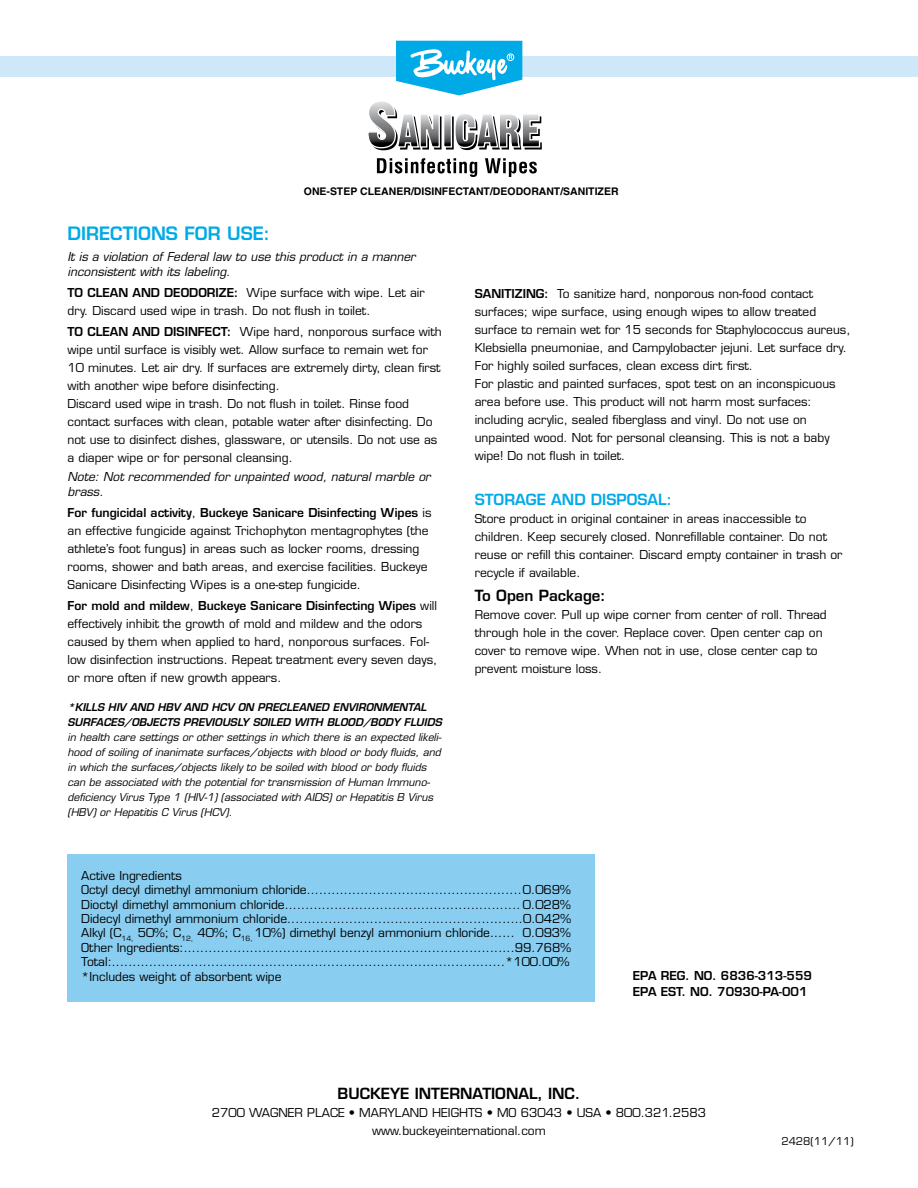
<style>
.page{position:relative;width:918px;height:1188px;background:#fff}
.page>*{position:absolute;margin:0;border:0;box-sizing:border-box;transform-origin:0 0}
.t1{font:600 18px "Eurostile LT Std";color:#00aae7}
.t2{font:600 15px "Eurostile LT Std";color:#000}
.t3{font:600 15px "Eurostile LT Std";color:#00aae7}
.t4{font:12px/18px "Eurostile LT Std";color:#000}
.t5{font:italic 12px/14.4px "Eurostile LT Std";color:#000}
.t6{font:600 12px/16.5px "Eurostile LT Std";color:#000}
.t7{font:italic 10.5px/15px "Eurostile LT Std";color:#000}
.t8{font:italic 600 10.5px/15px "Eurostile LT Std";color:#000}
.t9{font:700 10.5px "Helvetica LT Std";color:#000}
.t10{font:10.5px "Eurostile LT Std";color:#000}
.s1{font-weight:600}
</style>
<div class="page">
<div style="left:0;top:56px;width:918px;height:20px;background:#cee8f9"></div>
<svg style="left:377px;top:158px;width:100px;height:19px"></svg>
<svg style="left:485px;top:158px;width:52px;height:19px"></svg>
<svg style="left:367px;top:41px;width:175px;height:109px"></svg>
<div style="left:68px;top:854px;width:527px;height:148px;background:#89cef1"></div>
<p class="t9" style="left:304px;top:185px;width:316px">ONE-STEP CLEANER/DISINFECTANT/DEODORANT/SANITIZER</p>
<h1 class="t1" style="left:68px;top:222px;width:204px">DIRECTIONS FOR USE:</h1>
<p class="t5" style="left:68px;top:250px;width:350px">It is a violation of Federal law to use this product in a manner inconsistent with its labeling.</p>
<p class="t4" style="left:68px;top:283px;width:359px"><span class="s1">TO CLEAN AND DEODORIZE:</span> Wipe surface with wipe. Let air dry. Discard used wipe in trash. Do not flush in toilet.</p>
<p class="t4" style="left:68px;top:322px;width:376px"><span class="s1">TO CLEAN AND DISINFECT:</span> Wipe hard, nonporous surface with wipe until surface is visibly wet. Allow surface to remain wet for 10 minutes. Let air dry. If surfaces are extremely dirty, clean first with another wipe before disinfecting.<br>Discard used wipe in trash. Do not flush in toilet. Rinse food contact surfaces with clean, potable water after disinfecting. Do not use to disinfect dishes, glassware, or utensils. Do not use as a diaper wipe or for personal cleansing.</p>
<p class="t5" style="left:68px;top:470px;width:365px">Note: Not recommended for unpainted wood, natural marble or brass.</p>
<p class="t4" style="left:68px;top:503px;width:365px"><span class="s1">For fungicidal activity</span>, <span class="s1">Buckeye Sanicare Disinfecting Wipes</span> is an effective fungicide against Trichophyton mentagrophytes (the athlete’s foot fungus) in areas such as locker rooms, dressing rooms, shower and bath areas, and exercise facilities. Buckeye Sanicare Disinfecting Wipes is a one-step fungicide.</p>
<p class="t4" style="left:68px;top:596px;width:371px"><span class="s1">For mold and mildew</span>, <span class="s1">Buckeye Sanicare Disinfecting Wipes</span> will effectively inhibit the growth of mold and mildew and the odors caused by them when applied to hard, nonporous surfaces. Fol&shy;low disinfection instructions. Repeat treatment every seven days, or more often if new growth appears.</p>
<p class="t8" style="left:68px;top:700px;width:376px">*KILLS HIV AND HBV AND HCV ON PRECLEANED ENVIRONMENTAL<br>SURFACES/OBJECTS PREVIOUSLY SOILED WITH BLOOD/BODY FLUIDS</p>
<p class="t7" style="left:68px;top:730px;width:376px">in health care settings or other settings in which there is an expected likeli&shy;hood of soiling of inanimate surfaces/objects with blood or body fluids, and in which the surfaces/objects likely to be soiled with blood or body fluids can be associated with the potential for transmission of Human Immuno&shy;deficiency Virus Type 1 (HIV-1) (associated with AIDS) or Hepatitis B Virus (HBV) or Hepatitis C Virus (HCV).</p>
<p class="t4" style="left:475px;top:285px;width:377px"><span class="s1">SANITIZING:</span> To sanitize hard, nonporous non-food contact surfaces; wipe surface, using enough wipes to allow treated surface to remain wet for 15 seconds for Staphylococcus aureus, Klebsiella pneumoniae, and Campylobacter jejuni. Let surface dry.<br>For highly soiled surfaces, clean excess dirt first.<br>For plastic and painted surfaces, spot test on an inconspicuous area before use. This product will not harm most surfaces: including acrylic, sealed fiberglass and vinyl. Do not use on unpainted wood. Not for personal cleansing. This is not a baby wipe! Do not flush in toilet.</p>
<p class="t3" style="left:475px;top:490px;width:199px">STORAGE AND DISPOSAL:</p>
<p class="t4" style="left:475px;top:510px;width:369px">Store product in original container in areas inaccessible to children. Keep securely closed. Nonrefillable container. Do not reuse or refill this container. Discard empty container in trash or recycle if available.</p>
<p class="t2" style="left:475px;top:586px;width:133px">To Open Package:</p>
<p class="t4" style="left:475px;top:606px;width:354px">Remove cover. Pull up wipe corner from center of roll. Thread through hole in the cover. Replace cover. Open center cap on cover to remove wipe. When not in use, close center cap to prevent moisture loss.</p>
<p class="t4" style="left:81px;top:868px;width:491px;line-height:14.4px">Active Ingredients<br>Octyl decyl dimethyl ammonium chloride....................................................0.069% Dioctyl dimethyl ammonium chloride......................................................... 0.028% Didecyl dimethyl ammonium chloride.........................................................0.042% Alkyl (C<sub>14,</sub> 50%; C<sub>12,</sub> 40%; C<sub>16,</sub> 10%) dimethyl benzyl ammonium chloride...... 0.093% Other Ingredients:................................................................................99.768% Total:...............................................................................................*100.00% *Includes weight of absorbent wipe</p>
<p class="t6" style="left:633px;top:967px;width:181px">EPA REG. NO. 6836-313-559<br>EPA EST. NO. 70930-PA-001</p>
<p class="t2" style="left:338px;top:1084px;width:244px">BUCKEYE INTERNATIONAL, INC.</p>
<p class="t4" style="left:212px;top:1104px;width:496px;text-align:center">2700 WAGNER PLACE • MARYLAND HEIGHTS • MO 63043 • USA • 800.321.2583 www.buckeyeinternational.com</p>
<p class="t10" style="left:782px;top:1135px;width:74px">2428(11/11)</p>
</div>
